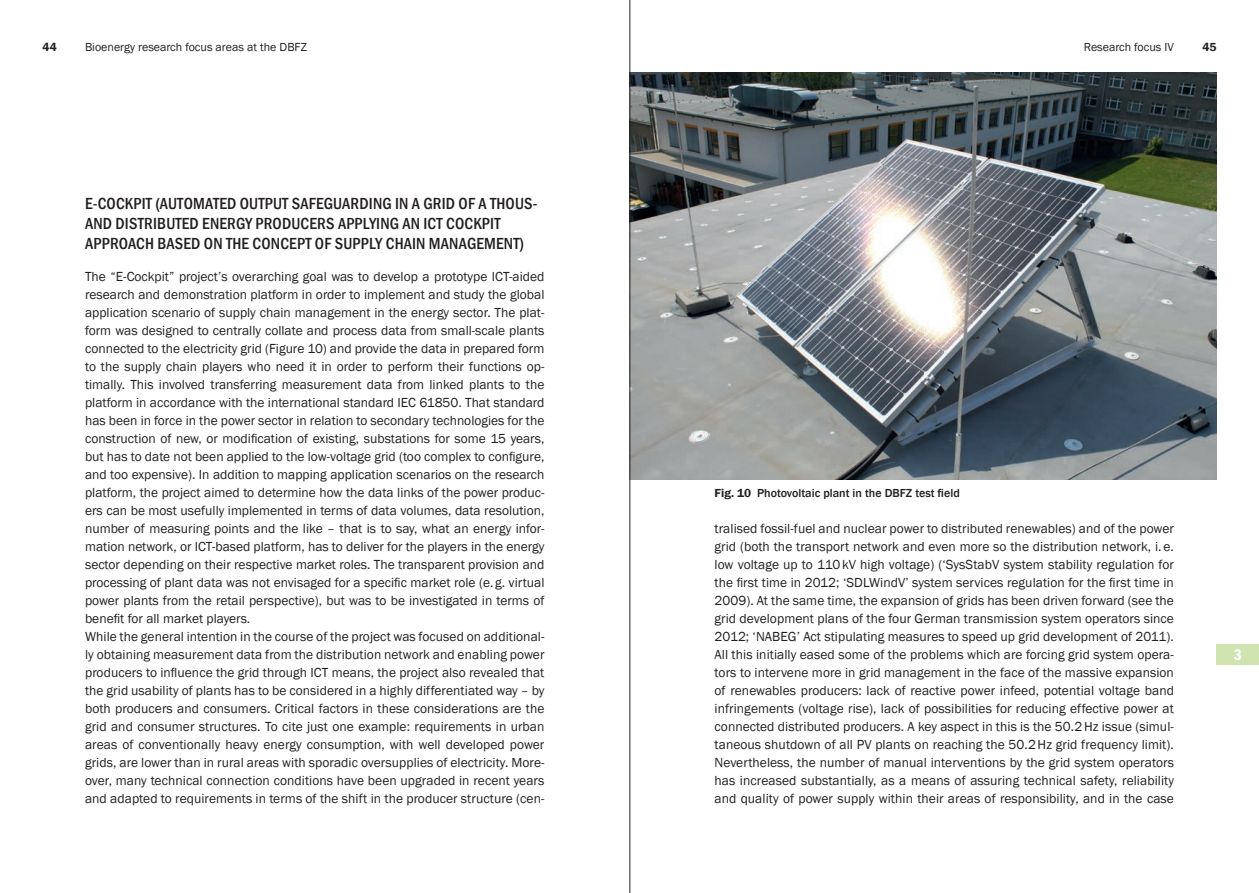
<style>
.page{position:relative;width:1259px;height:893px;background:#fff}
.page>*{position:absolute;margin:0;border:0;box-sizing:border-box;transform-origin:0 0}
.Ü2{font:500 condensed 16.5px/19.8px "Franklin Gothic";letter-spacing:.01em;color:#231f20}
.Ü1{font:600 condensed 15.75px "Franklin Gothic";color:#fff}
.Text{font:13.5px/18px "Franklin Gothic";letter-spacing:.005em;color:#231f20;text-align:justify}
.t1{font:12px "Franklin Gothic";color:#231f20}
.BU{font:500 12px "Franklin Gothic";color:#231f20}
.t2{font:600 12px "Franklin Gothic";color:#231f20}
.s1{font-weight:600}
</style>
<div class="page">
<img style="left:630px;top:72px;width:586px;height:407px">
<div style="left:1216px;top:644px;width:43px;height:21px;background:#cfe4ae"></div>
<hr style="left:629px;top:0;width:1px;height:893px;background:#231f20">
<p class="t2" style="left:43px;top:40px;width:16px">44</p>
<p class="t1" style="left:85px;top:39px;width:223px">Bioenergy research focus areas at the DBFZ</p>
<p class="t1" style="left:1083px;top:39px;width:92px">Research focus IV</p>
<p class="t2" style="left:1202px;top:40px;width:16px">45</p>
<p class="Ü2" style="left:85px;top:194px;width:454px">E-COCKPIT (AUTOMATED OUTPUT SAFEGUARDING IN A GRID OF A THOUS-<br>AND DISTRIBUTED ENERGY PRODUCERS APPLYING AN ICT COCKPIT<br>APPROACH BASED ON THE CONCEPT OF SUPPLY CHAIN MANAGEMENT)</p>
<p class="Text" style="left:85px;top:268px;width:461px">The “E-Cockpit” project’s overarching goal was to develop a prototype ICT-aided research and demonstration platform in order to implement and study the global application scenario of supply chain management in the energy sector. The plat&shy;form was designed to centrally collate and process data from small-scale plants connected to the electricity grid (Figure 10) and provide the data in prepared form to the supply chain players who need it in order to perform their functions op&shy;timally. This involved transferring measurement data from linked plants to the platform in accordance with the international standard IEC 61850. That standard has been in force in the power sector in relation to secondary technologies for the construction of new, or modification of existing, substations for some 15 years, but has to date not been applied to the low-voltage grid (too complex to configure, and too expensive). In addition to mapping application scenarios on the research platform, the project aimed to determine how the data links of the power produc&shy;ers can be most usefully implemented in terms of data volumes, data resolution, number of measuring points and the like – that is to say, what an energy infor&shy;mation network, or ICT-based platform, has to deliver for the players in the energy sector depending on their respective market roles. The transparent provision and processing of plant data was not envisaged for a specific market role (e. g. virtual power plants from the retail perspective), but was to be investigated in terms of benefit for all market players.</p>
<p class="Text" style="left:85px;top:628px;width:461px">While the general intention in the course of the project was focused on additional&shy;ly obtaining measurement data from the distribution network and enabling power producers to influence the grid through ICT means, the project also revealed that the grid usability of plants has to be considered in a highly differentiated way – by both producers and consumers. Critical factors in these considerations are the grid and consumer structures. To cite just one example: requirements in urban areas of conventionally heavy energy consumption, with well developed power grids, are lower than in rural areas with sporadic oversupplies of electricity. More&shy;over, many technical connection conditions have been upgraded in recent years and adapted to requirements in terms of the shift in the producer structure (cen-</p>
<p class="BU" style="left:714px;top:486px;width:247px"><span class="s1">Fig. 10</span> Photovoltaic plant in the DBFZ test field</p>
<p class="Text" style="left:714px;top:520px;width:461px">tralised fossil-fuel and nuclear power to distributed renewables) and of the power grid (both the transport network and even more so the distribution network, i.e. low voltage up to 110kV high voltage) (‘SysStabV system stability regulation for the first time in 2012; ‘SDLWindV’ system services regulation for the first time in 2009). At the same time, the expansion of grids has been driven forward (see the grid development plans of the four German transmission system operators since 2012; ‘NABEG’ Act stipulating measures to speed up grid development of 2011).<br>All this initially eased some of the problems which are forcing grid system opera&shy;tors to intervene more in grid management in the face of the massive expansion of renewables producers: lack of reactive power infeed, potential voltage band infringements (voltage rise), lack of possibilities for reducing effective power at connected distributed producers. A key aspect in this is the 50.2Hz issue (simul&shy;taneous shutdown of all PV plants on reaching the 50.2Hz grid frequency limit).<br>Nevertheless, the number of manual interventions by the grid system operators has increased substantially, as a means of assuring technical safety, reliability and quality of power supply within their areas of responsibility, and in the case</p>
<p class="Ü1" style="left:1233px;top:644px;width:10px">3</p>
</div>
